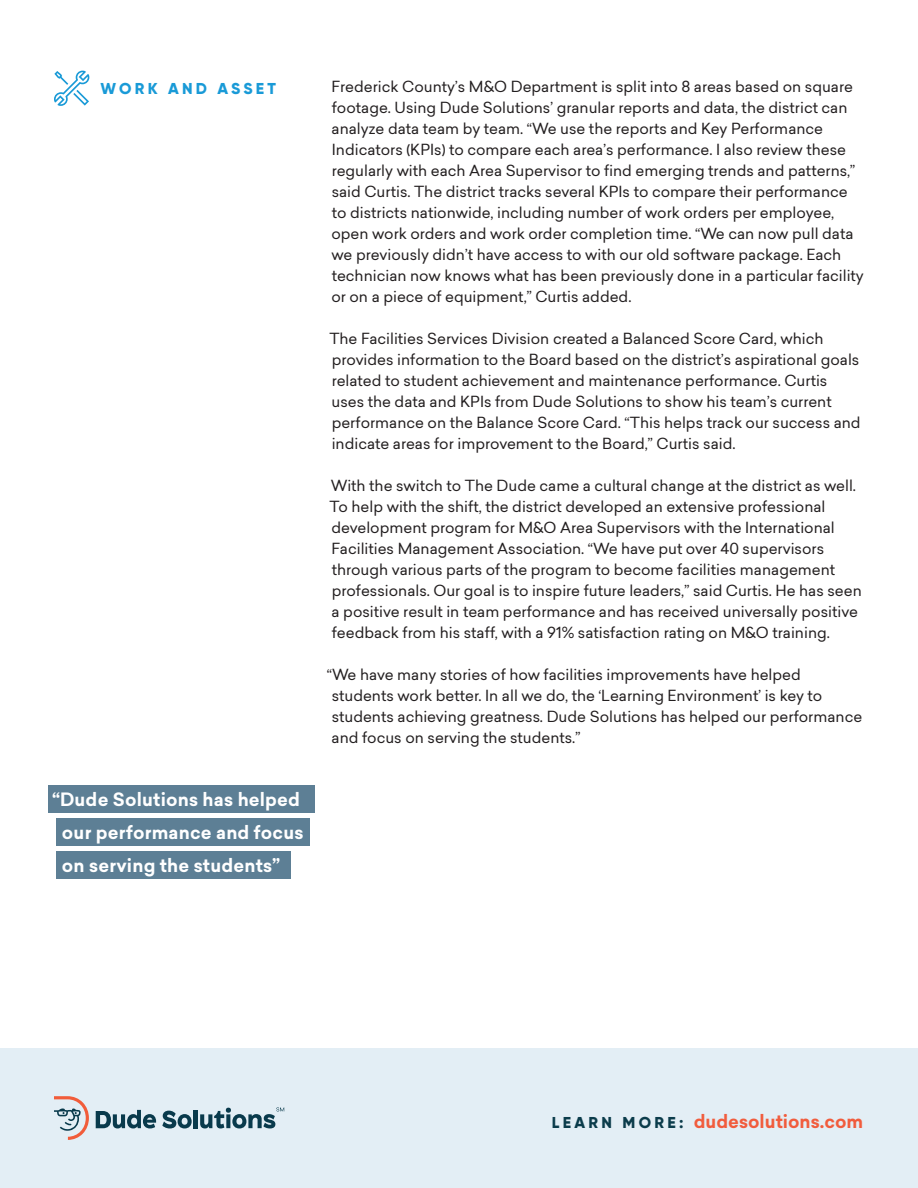
<style>
.page{position:relative;width:918px;height:1188px;background:#fff}
.page>*{position:absolute;margin:0;border:0;box-sizing:border-box;transform-origin:0 0}
.t1{font:700 18px/33px "Sailec";letter-spacing:.01em;color:#fff}
.t2{font:700 18px "Sailec";color:#f15c3d}
.t3{font:800 15.75px "Gilroy";letter-spacing:.21em;color:#199ad7}
.t4{font:15px/21px "Sailec";color:#231f20}
.s1{font-family:"Gilroy";font-weight:800;font-size:15.75px;color:#0b3c4b}
</style>
<div class="page">
<div style="left:0;top:1048px;width:918px;height:140px;background:#e3eef5"></div>
<svg style="left:54px;top:1096px;width:35px;height:44px"></svg>
<svg style="left:96px;top:1110px;width:60px;height:18px"></svg>
<svg style="left:162px;top:1111px;width:30px;height:17px"></svg>
<hr style="left:194px;top:1110px;width:4px;height:18px;background:#093a4c">
<svg style="left:200px;top:1107px;width:84px;height:21px"></svg>
<div style="left:56px;top:818px;width:254px;height:28px;background:#5d7f95"></div>
<div style="left:56px;top:851px;width:235px;height:28px;background:#5d7f95"></div>
<div style="left:49px;top:785px;width:266px;height:28px;background:#5d7f95"></div>
<svg style="left:54px;top:71px;width:35px;height:35px"></svg>
<p class="t3" style="left:101px;top:78px;width:177px">WORK AND ASSET</p>
<p class="t1" style="left:62px;top:783px;width:243px;text-indent:-10px">“Dude Solutions has helped our performance and focus on serving the students”</p>
<p class="t4" style="left:331px;top:76px;width:534px">Frederick County’s M&amp;O Department is split into 8 areas based on square footage. Using Dude Solutions’ granular reports and data, the district can analyze data team by team. “We use the reports and Key Performance Indicators (KPIs) to compare each area’s performance. I also review these regularly with each Area Supervisor to find emerging trends and patterns,” said Curtis. The district tracks several KPIs to compare their performance to districts nationwide, including number of work orders per employee, open work orders and work order completion time. “We can now pull data we previously didn’t have access to with our old software package. Each technician now knows what has been previously done in a particular facility or on a piece of equipment,” Curtis added.</p>
<p class="t4" style="left:329px;top:328px;width:533px">The Facilities Services Division created a Balanced Score Card, which provides information to the Board based on the district’s aspirational goals related to student achievement and maintenance performance. Curtis uses the data and KPIs from Dude Solutions to show his team’s current performance on the Balance Score Card. “This helps track our success and indicate areas for improvement to the Board,” Curtis said.</p>
<p class="t4" style="left:329px;top:475px;width:534px">With the switch to The Dude came a cultural change at the district as well.<br>To help with the shift, the district developed an extensive professional development program for M&amp;O Area Supervisors with the International Facilities Management Association. “We have put over 40 supervisors through various parts of the program to become facilities management professionals. Our goal is to inspire future leaders,” said Curtis. He has seen a positive result in team performance and has received universally positive feedback from his staff, with a 91% satisfaction rating on M&amp;O training.</p>
<p class="t4" style="left:332px;top:664px;width:532px;text-indent:-5px">“We have many stories of how facilities improvements have helped students work better. In all we do, the ‘Learning Environment’ is key to students achieving greatness. Dude Solutions has helped our performance and focus on serving the students.”</p>
<p class="t2" style="left:552px;top:1109px;width:313px"><span class="s1">L E A R N M O R E :</span> dudesolutions.com</p>
</div>
